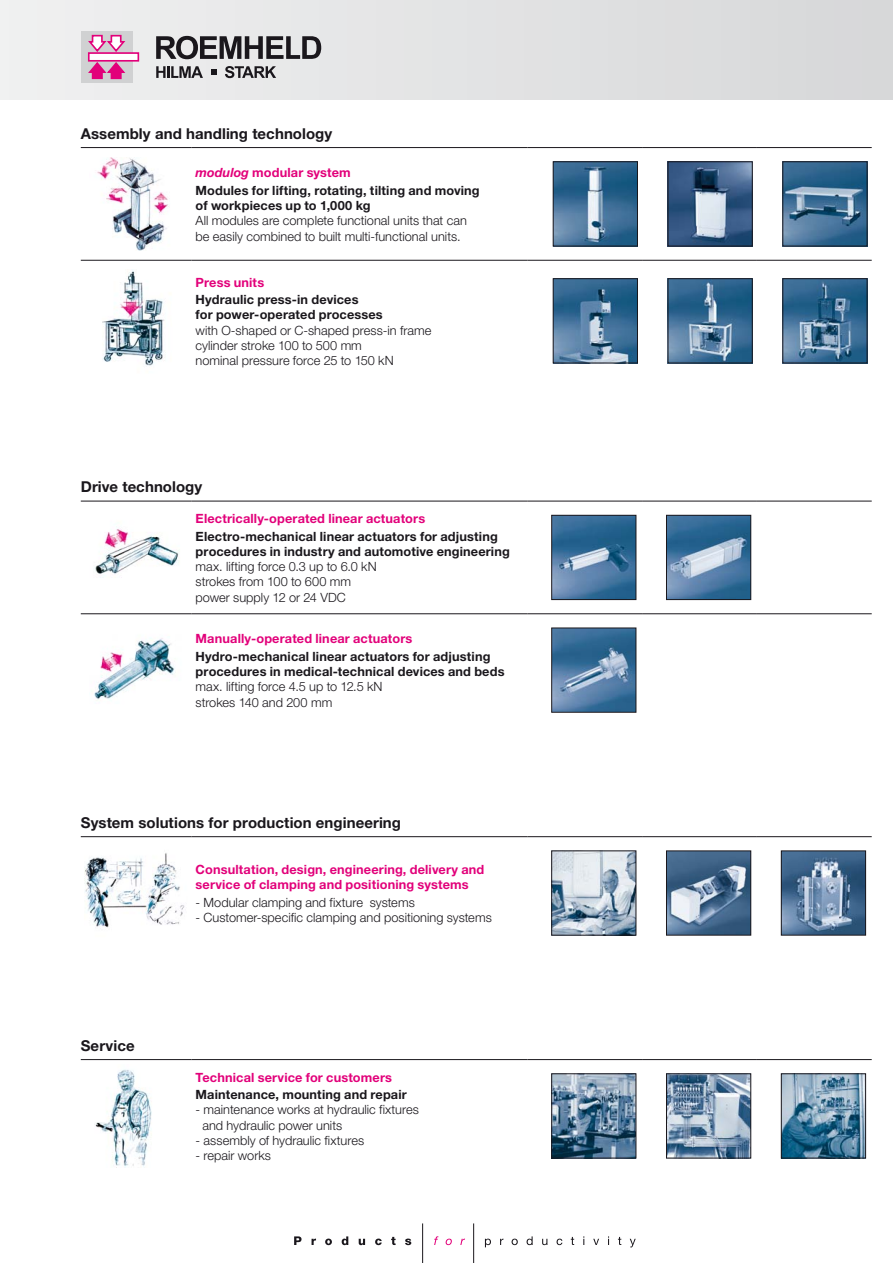
<style>
.page{position:relative;width:893px;height:1263px;background:#fff}
.page>*{position:absolute;margin:0;border:0;box-sizing:border-box;transform-origin:0 0}
.t1{font:700 15px "Helvetica Neue";letter-spacing:.005em;color:#1a171c}
.t2{font:300 12.75px/15.3px "Helvetica Neue";color:#1a171c}
.t3{font:700 12.75px/15.3px "Helvetica Neue";letter-spacing:.01em;color:#1a171c}
.t4{font:700 12.75px/15.3px "Helvetica Neue";letter-spacing:.01em;color:#e2007a}
.s1{font-style:italic;color:#e2007a}
.s2{color:#e2007a}
</style>
<div class="page">
<svg style="left:294px;top:1236px;width:7px;height:9px"></svg>
<svg style="left:312px;top:1238px;width:4px;height:7px"></svg>
<svg style="left:325px;top:1238px;width:7px;height:7px"></svg>
<svg style="left:342px;top:1236px;width:6px;height:9px"></svg>
<svg style="left:359px;top:1239px;width:6px;height:6px"></svg>
<svg style="left:375px;top:1238px;width:7px;height:7px"></svg>
<svg style="left:391px;top:1237px;width:5px;height:8px"></svg>
<svg style="left:405px;top:1238px;width:6px;height:7px"></svg>
<svg style="left:434px;top:1236px;width:4px;height:9px"></svg>
<svg style="left:446px;top:1238px;width:6px;height:7px"></svg>
<svg style="left:460px;top:1238px;width:5px;height:7px"></svg>
<svg style="left:485px;top:1238px;width:6px;height:9px"></svg>
<svg style="left:500px;top:1238px;width:3px;height:7px"></svg>
<svg style="left:512px;top:1238px;width:6px;height:7px"></svg>
<svg style="left:527px;top:1236px;width:6px;height:9px"></svg>
<svg style="left:542px;top:1239px;width:5px;height:6px"></svg>
<svg style="left:557px;top:1238px;width:5px;height:7px"></svg>
<svg style="left:571px;top:1237px;width:3px;height:8px"></svg>
<svg style="left:593px;top:1239px;width:6px;height:6px"></svg>
<svg style="left:618px;top:1237px;width:3px;height:8px"></svg>
<svg style="left:630px;top:1239px;width:6px;height:8px"></svg>
<hr style="left:422px;top:1223px;width:1px;height:40px;background:#1a171c">
<hr style="left:473px;top:1223px;width:1px;height:40px;background:#1a171c">
<div style="left:0;top:0;width:893px;height:99px;background:linear-gradient(to right,#f0f0f1,#d6d7d9)"></div>
<div style="left:81px;top:31px;width:52px;height:52px;background:#d0d1d2"></div>
<div style="left:88px;top:52px;width:51px;height:10px;background:#fff;border:2px solid #e2007a"></div>
<svg style="left:88px;top:34px;width:39px;height:19px"></svg>
<svg style="left:88px;top:61px;width:39px;height:19px"></svg>
<svg style="left:156px;top:36px;width:165px;height:23px"></svg>
<svg style="left:156px;top:66px;width:47px;height:12px"></svg>
<svg style="left:225px;top:66px;width:51px;height:12px"></svg>
<svg style="left:211px;top:69px;width:6px;height:6px"></svg>
<hr style="left:81px;top:147px;width:110px;height:1px;background:#1a171c">
<hr style="left:191px;top:147px;width:336px;height:1px;background:#1a171c">
<hr style="left:527px;top:147px;width:115px;height:1px;background:#1a171c">
<hr style="left:642px;top:147px;width:115px;height:1px;background:#1a171c">
<hr style="left:757px;top:147px;width:115px;height:1px;background:#1a171c">
<hr style="left:81px;top:260px;width:110px;height:1px;background:#1a171c">
<hr style="left:191px;top:260px;width:336px;height:1px;background:#1a171c">
<hr style="left:527px;top:260px;width:115px;height:1px;background:#1a171c">
<hr style="left:642px;top:260px;width:115px;height:1px;background:#1a171c">
<hr style="left:757px;top:260px;width:115px;height:1px;background:#1a171c">
<img style="left:97px;top:157px;width:72px;height:94px">
<img style="left:555px;top:163px;width:81px;height:81px">
<div style="left:553px;top:161px;width:85px;height:85px;border:1px solid #1a171c"></div>
<img style="left:670px;top:163px;width:81px;height:81px">
<div style="left:668px;top:161px;width:85px;height:85px;border:1px solid #1a171c"></div>
<img style="left:784px;top:163px;width:81px;height:81px">
<div style="left:782px;top:161px;width:85px;height:85px;border:1px solid #1a171c"></div>
<img style="left:102px;top:270px;width:63px;height:96px">
<img style="left:555px;top:280px;width:81px;height:81px">
<div style="left:553px;top:278px;width:85px;height:85px;border:1px solid #1a171c"></div>
<img style="left:670px;top:280px;width:81px;height:81px">
<div style="left:668px;top:278px;width:85px;height:85px;border:1px solid #1a171c"></div>
<img style="left:784px;top:280px;width:81px;height:81px">
<div style="left:782px;top:278px;width:85px;height:85px;border:1px solid #1a171c"></div>
<hr style="left:81px;top:501px;width:110px;height:1px;background:#1a171c">
<hr style="left:191px;top:501px;width:336px;height:1px;background:#1a171c">
<hr style="left:527px;top:501px;width:115px;height:1px;background:#1a171c">
<hr style="left:642px;top:501px;width:115px;height:1px;background:#1a171c">
<hr style="left:757px;top:501px;width:115px;height:1px;background:#1a171c">
<hr style="left:81px;top:613px;width:110px;height:1px;background:#1a171c">
<hr style="left:191px;top:613px;width:336px;height:1px;background:#1a171c">
<hr style="left:527px;top:613px;width:115px;height:1px;background:#1a171c">
<hr style="left:642px;top:613px;width:115px;height:1px;background:#1a171c">
<hr style="left:757px;top:613px;width:115px;height:1px;background:#1a171c">
<img style="left:95px;top:529px;width:84px;height:49px">
<img style="left:553px;top:517px;width:81px;height:81px">
<div style="left:551px;top:515px;width:85px;height:85px;border:1px solid #1a171c"></div>
<img style="left:668px;top:517px;width:81px;height:81px">
<div style="left:666px;top:515px;width:85px;height:85px;border:1px solid #1a171c"></div>
<img style="left:94px;top:638px;width:81px;height:62px">
<img style="left:553px;top:630px;width:81px;height:81px">
<div style="left:551px;top:628px;width:85px;height:85px;border:1px solid #1a171c"></div>
<hr style="left:81px;top:836px;width:110px;height:1px;background:#1a171c">
<hr style="left:191px;top:836px;width:336px;height:1px;background:#1a171c">
<hr style="left:527px;top:836px;width:115px;height:1px;background:#1a171c">
<hr style="left:642px;top:836px;width:115px;height:1px;background:#1a171c">
<hr style="left:757px;top:836px;width:115px;height:1px;background:#1a171c">
<img style="left:85px;top:853px;width:100px;height:75px">
<img style="left:553px;top:852px;width:81px;height:81px">
<div style="left:551px;top:850px;width:85px;height:85px;border:1px solid #1a171c"></div>
<img style="left:668px;top:852px;width:81px;height:81px">
<div style="left:666px;top:850px;width:85px;height:85px;border:1px solid #1a171c"></div>
<img style="left:783px;top:852px;width:81px;height:81px">
<div style="left:781px;top:850px;width:85px;height:85px;border:1px solid #1a171c"></div>
<hr style="left:81px;top:1059px;width:110px;height:1px;background:#1a171c">
<hr style="left:191px;top:1059px;width:336px;height:1px;background:#1a171c">
<hr style="left:527px;top:1059px;width:115px;height:1px;background:#1a171c">
<hr style="left:642px;top:1059px;width:115px;height:1px;background:#1a171c">
<hr style="left:757px;top:1059px;width:115px;height:1px;background:#1a171c">
<img style="left:95px;top:1069px;width:57px;height:98px">
<img style="left:553px;top:1075px;width:81px;height:81px">
<div style="left:551px;top:1073px;width:85px;height:85px;border:1px solid #1a171c"></div>
<img style="left:668px;top:1075px;width:81px;height:81px">
<div style="left:666px;top:1073px;width:85px;height:85px;border:1px solid #1a171c"></div>
<img style="left:783px;top:1075px;width:81px;height:81px">
<div style="left:781px;top:1073px;width:85px;height:85px;border:1px solid #1a171c"></div>
<p class="t1" style="left:81px;top:124px;width:253px">Assembly and handling technology</p>
<p class="t3" style="left:196px;top:164px;width:286px;line-height:17.4px"><span class="s1">modulog</span> <span class="s2">modular system<br></span>Modules for lifting, rotating, tilting and moving</p>
<p class="t3" style="left:196px;top:197px;width:176px">of workpieces up to 1,000 kg</p>
<p class="t2" style="left:196px;top:213px;width:273px">All modules are complete functional units that can be easily combined to built multi-functional units.</p>
<p class="t4" style="left:196px;top:274px;width:70px">Press units</p>
<p class="t3" style="left:196px;top:291px;width:189px">Hydraulic press-in devices<br>for power-operated processes</p>
<p class="t2" style="left:196px;top:322px;width:237px">with O-shaped or C-shaped press-in frame cylinder stroke 100 to 500 mm<br>nominal pressure force 25 to 150 kN</p>
<p class="t1" style="left:81px;top:477px;width:123px">Drive technology</p>
<p class="t4" style="left:196px;top:511px;width:231px">Electrically-operated linear actuators</p>
<p class="t3" style="left:196px;top:528px;width:316px">Electro-mechanical linear actuators for adjusting procedures in industry and automotive engineering</p>
<p class="t2" style="left:196px;top:559px;width:183px">max. lifting force 0.3 up to 6.0 kN strokes from 100 to 600 mm power supply 12 or 24 VDC</p>
<p class="t4" style="left:196px;top:631px;width:218px">Manually-operated linear actuators</p>
<p class="t3" style="left:196px;top:648px;width:310px">Hydro-mechanical linear actuators for adjusting procedures in medical-technical devices and beds</p>
<p class="t2" style="left:196px;top:679px;width:188px">max. lifting force 4.5 up to 12.5 kN strokes 140 and 200 mm</p>
<p class="t1" style="left:81px;top:813px;width:322px">System solutions for production engineering</p>
<p class="t4" style="left:196px;top:861px;width:290px">Consultation, design, engineering, delivery and service of clamping and positioning systems</p>
<p class="t2" style="left:196px;top:894px;width:221px">- Modular clamping and fixture systems</p>
<p class="t2" style="left:196px;top:909px;width:298px">- Customer-specific clamping and positioning systems</p>
<p class="t1" style="left:81px;top:1036px;width:55px">Service</p>
<p class="t4" style="left:196px;top:1069px;width:198px">Technical service for customers</p>
<p class="t3" style="left:196px;top:1086px;width:213px">Maintenance, mounting and repair</p>
<p class="t2" style="left:202px;top:1102px;width:218px;text-indent:-7px">- maintenance works at hydraulic fixtures and hydraulic power units</p>
<p class="t2" style="left:196px;top:1132px;width:170px">- assembly of hydraulic fixtures</p>
<p class="t2" style="left:196px;top:1148px;width:77px">- repair works</p>
</div>
